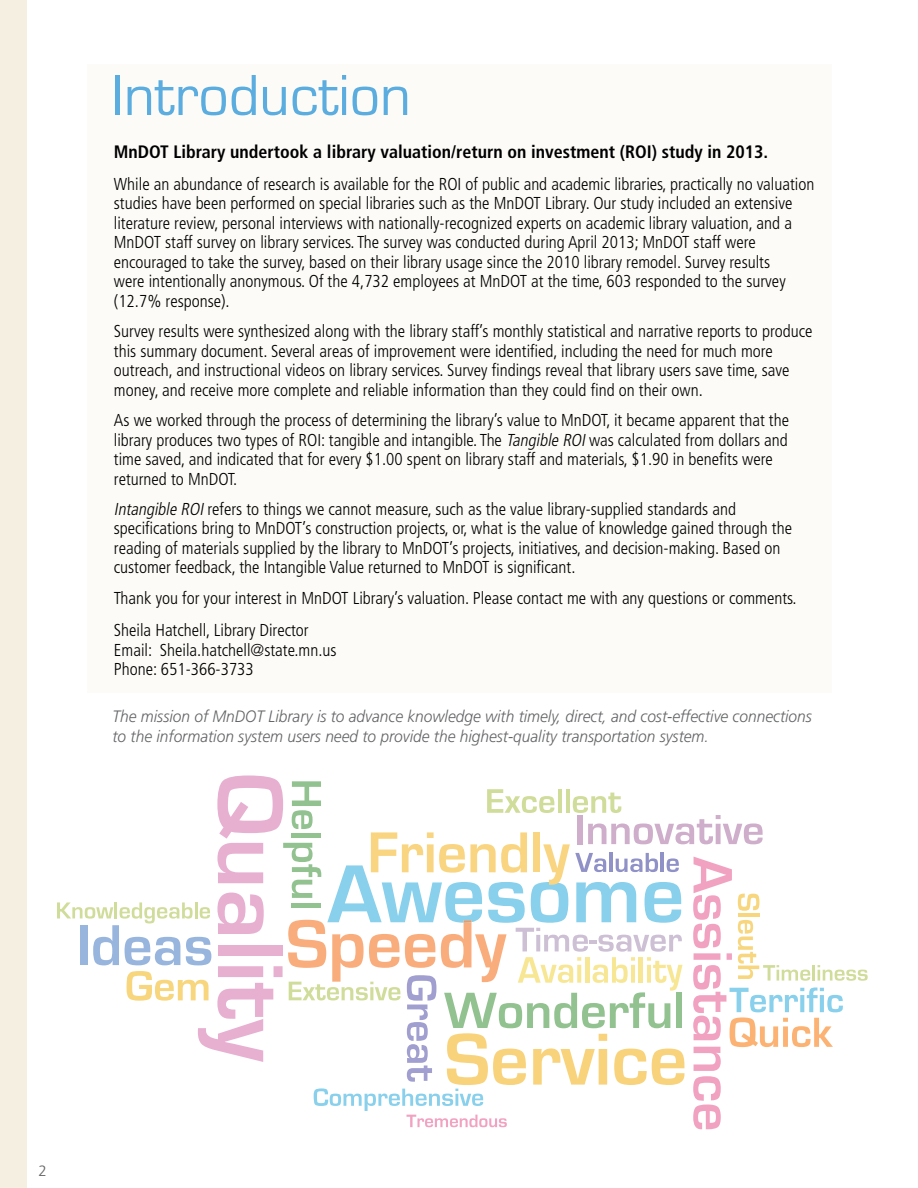
<style>
.page{position:relative;width:918px;height:1188px;background:#fff}
.page>*{position:absolute;margin:0;border:0;box-sizing:border-box;transform-origin:0 0}
.t1{font:60px "Eurostile";color:#5bade0}
.t2{font:700 condensed 18px "Frutiger";color:#000}
.t3{font:300 condensed 17.25px/19.5px "Frutiger";color:#000}
.t4{font:italic 300 16.5px/19.5px "Frutiger";color:#636466;scale:.94 1}
.t5{font:300 15px "Frutiger";color:#636466}
.s1{font-style:italic}
</style>
<div class="page">
<div style="left:87px;top:64px;width:744px;height:629px;background:#fcfbf7"></div>
<div style="left:0;top:0;width:27px;height:1188px;background:#f5efe2"></div>
<svg style="left:57px;top:776px;width:811px;height:353px"></svg>
<h1 class="t1" style="left:112px;top:63px;width:301px">Introduction</h1>
<p class="t2" style="left:114px;top:141px;width:656px">MnDOT Library undertook a library valuation/return on investment (ROI) study in 2013.</p>
<p class="t3" style="left:114px;top:174px;width:702px">While an abundance of research is available for the ROI of public and academic libraries, practically no valuation studies have been performed on special libraries such as the MnDOT Library. Our study included an extensive literature review, personal interviews with nationally-recognized experts on academic library valuation, and a MnDOT staff survey on library services. The survey was conducted during April 2013; MnDOT staff were encouraged to take the survey, based on their library usage since the 2010 library remodel. Survey results<br>were intentionally anonymous. Of the 4,732 employees at MnDOT at the time, 603 responded to the survey (12.7% response).</p>
<p class="t3" style="left:114px;top:322px;width:700px">Survey results were synthesized along with the library staff’s monthly statistical and narrative reports to produce this summary document. Several areas of improvement were identified, including the need for much more outreach, and instructional videos on library services. Survey findings reveal that library users save time, save money, and receive more complete and reliable information than they could find on their own.</p>
<p class="t3" style="left:114px;top:411px;width:677px">As we worked through the process of determining the library’s value to MnDOT, it became apparent that the library produces two types of ROI: tangible and intangible. The <span class="s1">Tangible ROI</span>was calculated from dollars and time saved, and indicated that for every $1.00 spent on library staff and materials, $1.90 in benefits were returned to MnDOT.</p>
<p class="t3" style="left:114px;top:499px;width:680px"><span class="s1">Intangible ROI</span>refers to things we cannot measure, such as the value library-supplied standards and specifications bring to MnDOT’s construction projects, or, what is the value of knowledge gained through the reading of materials supplied by the library to MnDOT’s projects, initiatives, and decision-making. Based on customer feedback, the Intangible Value returned to MnDOT is significant.</p>
<p class="t3" style="left:114px;top:582px;width:684px;line-height:32.4px">Thank you for your interest in MnDOT Library’s valuation. Please contact me with any questions or comments.<br>Sheila Hatchell, Library Director</p>
<p class="t3" style="left:114px;top:640px;width:224px">Email: Sheila.hatchell@state.mn.us<br>Phone: 651-366-3733</p>
<p class="t4" style="left:112px;top:707px;width:746px">The mission of MnDOT Library is to advance knowledge with timely, direct, and cost-effective connections to the information system users need to provide the highest-quality transportation system.</p>
<p class="t5" style="left:38px;top:1163px;width:10px">2</p>
</div>
